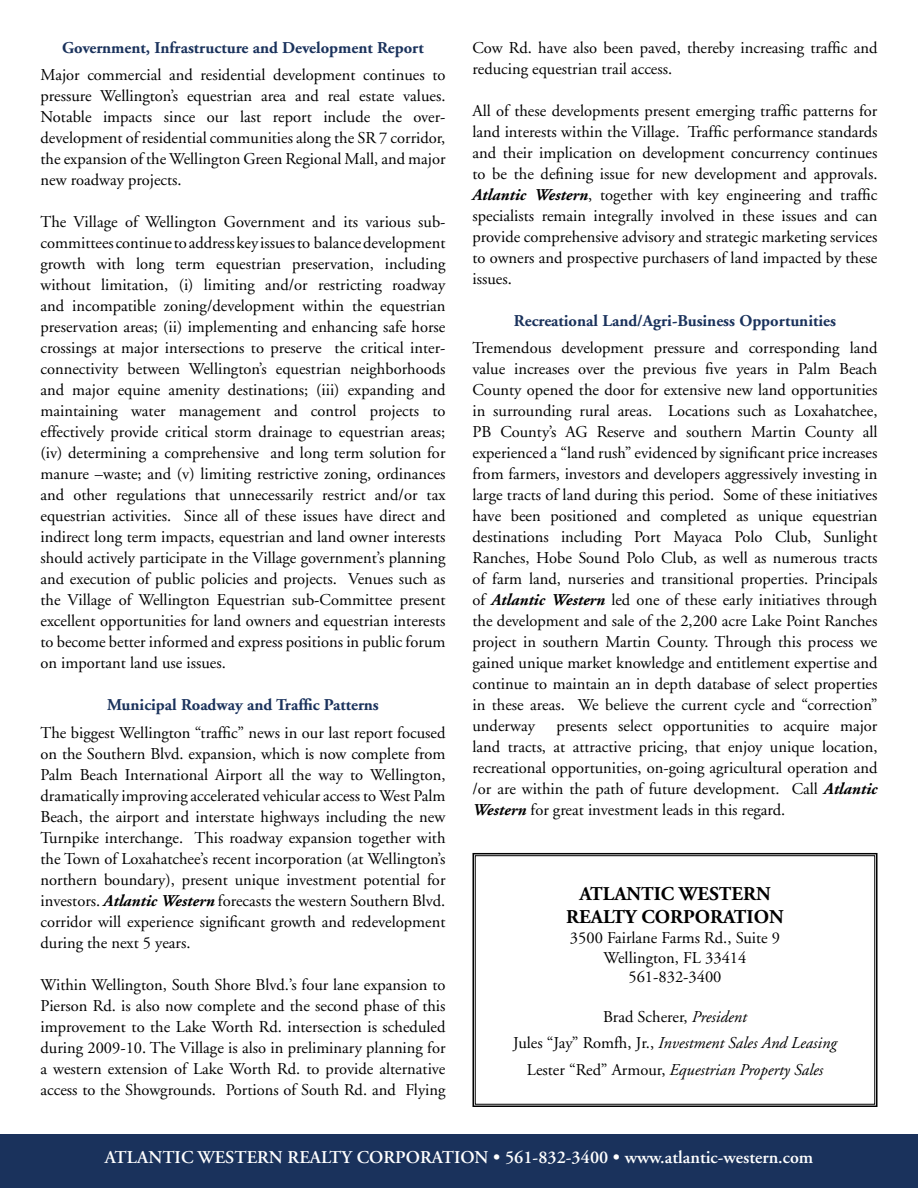
<style>
.page{position:relative;width:918px;height:1188px;background:#fff}
.page>*{position:absolute;margin:0;border:0;box-sizing:border-box;transform-origin:0 0}
.t1{font:700 19.5px/23.4px "Adobe Garamond";color:#000;text-align:center}
.t2{font:600 18px "Adobe Garamond";color:#fff}
.t3{font:16.5px/21px "Adobe Garamond";color:#000;text-align:justify}
.t4{font:700 16.5px "Adobe Garamond";color:#1a325c}
.t5{font:italic 16.5px/26.2px "Adobe Garamond";color:#000;text-align:center}
.s1{font-weight:700;font-style:italic}
.s2{font-style:normal}
</style>
<div class="page">
<div style="left:0;top:1135px;width:918px;height:53px;background:#1a325c"></div>
<svg style="left:472px;top:852px;width:406px;height:255px"></svg>
<div style="left:475px;top:855px;width:400px;height:250px;border:1px solid #000"></div>
<p class="t4" style="left:62px;top:38px;width:363px">Government, Infrastructure and Development Report</p>
<p class="t3" style="left:41px;top:65px;width:407px">Major commercial and residential development continues to pressure Wellington’s equestrian area and real estate values.<br>Notable impacts since our last report include the over&shy;development of residential communities along the SR 7 corridor, the expansion of the Wellington Green Regional Mall, and major new roadway projects.</p>
<p class="t3" style="left:41px;top:212px;width:407px">The Village of Wellington Government and its various sub&shy;committees continue to address key issues to balance development growth with long term equestrian preservation, including without limitation, (i) limiting and/or restricting roadway and incompatible zoning/development within the equestrian preservation areas; (ii) implementing and enhancing safe horse crossings at major intersections to preserve the critical inter&shy;connectivity between Wellington’s equestrian neighborhoods and major equine amenity destinations; (iii) expanding and maintaining water management and control projects to effectively provide critical storm drainage to equestrian areas; (iv) determining a comprehensive and long term solution for manure –waste; and (v) limiting restrictive zoning, ordinances and other regulations that unnecessarily restrict and/or tax equestrian activities. Since all of these issues have direct and indirect long term impacts, equestrian and land owner interests should actively participate in the Village government’s planning and execution of public policies and projects. Venues such as the Village of Wellington Equestrian sub-Committee present excellent opportunities for land owners and equestrian interests to become better informed and express positions in public forum on important land use issues.</p>
<p class="t4" style="left:107px;top:696px;width:273px">Municipal Roadway and Traffic Patterns</p>
<p class="t3" style="left:41px;top:723px;width:407px">The biggest Wellington “traffic” news in our last report focused on the Southern Blvd. expansion, which is now complete from Palm Beach International Airport all the way to Wellington, dramatically improving accelerated vehicular access to West Palm Beach, the airport and interstate highways including the new Turnpike interchange. This roadway expansion together with the Town of Loxahatchee’s recent incorporation (at Wellington’s northern boundary), present unique investment potential for investors. <span class="s1">Atlantic Western</span> forecasts the western Southern Blvd. corridor will experience significant growth and redevelopment during the next 5 years.</p>
<p class="t3" style="left:41px;top:975px;width:407px">Within Wellington, South Shore Blvd.’s four lane expansion to Pierson Rd. is also now complete and the second phase of this improvement to the Lake Worth Rd. intersection is scheduled during 2009-10. The Village is also in preliminary planning for a western extension of Lake Worth Rd. to provide alternative access to the Showgrounds. Portions of South Rd. and Flying</p>
<p class="t3" style="left:472px;top:37px;width:406px">Cow Rd. have also been paved, thereby increasing traffic and reducing equestrian trail access.</p>
<p class="t3" style="left:472px;top:100px;width:407px">All of these developments present emerging traffic patterns for land interests within the Village. Traffic performance standards and their implication on development concurrency continues to be the defining issue for new development and approvals.<br><span class="s1">Atlantic Western</span>, together with key engineering and traffic specialists remain integrally involved in these issues and can provide comprehensive advisory and strategic marketing services to owners and prospective purchasers of land impacted by these issues.</p>
<p class="t4" style="left:514px;top:311px;width:324px">Recreational Land/Agri-Business Opportunities</p>
<p class="t3" style="left:472px;top:338px;width:407px">Tremendous development pressure and corresponding land value increases over the previous five years in Palm Beach County opened the door for extensive new land opportunities in surrounding rural areas. Locations such as Loxahatchee, PB County’s AG Reserve and southern Martin County all experienced a “land rush” evidenced by significant price increases from farmers, investors and developers aggressively investing in large tracts of land during this period. Some of these initiatives have been positioned and completed as unique equestrian destinations including Port Mayaca Polo Club, Sunlight Ranches, Hobe Sound Polo Club, as well as numerous tracts of farm land, nurseries and transitional properties. Principals of <span class="s1">Atlantic Western</span> led one of these early initiatives through the development and sale of the 2,200 acre Lake Point Ranches project in southern Martin County. Through this process we gained unique market knowledge and entitlement expertise and continue to maintain an in depth database of select properties in these areas. We believe the current cycle and “correction” underway</p>
<p class="t3" style="left:472px;top:716px;width:406px;text-indent:84px">presents select opportunities to acquire major land tracts, at attractive pricing, that enjoy unique location, recreational opportunities, on-going agricultural operation and /or are within the path of future development. Call <span class="s1">Atlantic Western</span> for great investment leads in this regard.</p>
<p class="t1" style="left:566px;top:882px;width:219px">ATLANTIC WESTERN<br>REALTY CORPORATION</p>
<p class="t3" style="left:570px;top:928px;width:212px;line-height:19.8px;text-align:center">3500 Fairlane Farms Rd., Suite 9<br>Wellington, FL 33414<br>561-832-3400</p>
<p class="t5" style="left:513px;top:1004px;width:325px"><span class="s2">Brad Scherer,</span> President<br><span class="s2">Jules “Jay” Romfh, Jr.,</span> Investment Sales And Leasing<br><span class="s2">Lester “Red” Armour,</span> Equestrian Property Sales</p>
<p class="t2" style="left:105px;top:1147px;width:710px">ATLANTIC WESTERN REALTY CORPORATION • 561-832-3400 • WWW.ATLANTIC-WESTERN.COM</p>
</div>
